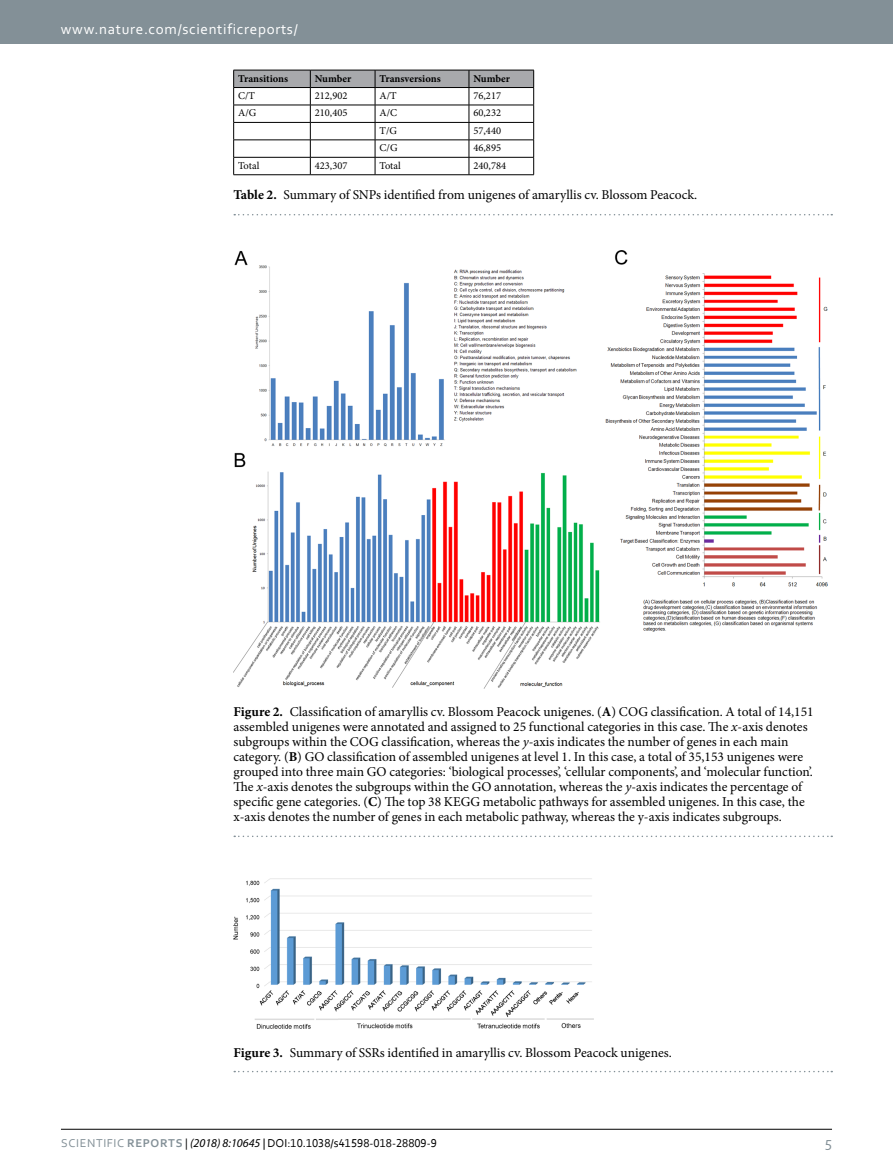
<style>
.page{position:relative;width:893px;height:1174px;background:#fff}
.page>*{position:absolute;margin:0;border:0;box-sizing:border-box;transform-origin:0 0}
.t1{font:15px "Corbel 2";letter-spacing:.045em;color:#fff}
.t2{font:15px "Corbel 2";color:#839097}
.t3{font:13.5px/15px "Minion Pro";color:#000}
.t4{font:12px "Corbel";color:#000}
.t5{font:10.5px "Minion Pro";color:#000}
.t6{font:700 10.5px "Minion Pro";letter-spacing:-.005em;color:#000}
.s1{font-weight:700}
.s2{font-style:italic}
.s3{font-family:"Corbel 2";color:#839097}
.s4{font-family:"Corbel Bold 2";color:#839097}
.s5{font-family:"Corbel 2"}
.s6{font-family:"Myriad Pro";font-style:italic}
</style>
<div class="page">
<div style="left:0;top:0;width:893px;height:43px;background:#839097"></div>
<hr style="left:61px;top:1129px;width:771px;height:1px;background:#000">
<img style="left:233px;top:250px;width:594px;height:438px">
<svg style="left:234px;top:835px;width:598px;height:2px"></svg>
<svg style="left:234px;top:214px;width:598px;height:1px"></svg>
<hr style="left:233px;top:174px;width:77px;height:1px;background:#000">
<hr style="left:310px;top:174px;width:65px;height:1px;background:#000">
<hr style="left:375px;top:174px;width:94px;height:1px;background:#000">
<svg style="left:233px;top:70px;width:301px;height:104px"></svg>
<hr style="left:469px;top:174px;width:65px;height:1px;background:#000">
<img style="left:233px;top:878px;width:360px;height:150px">
<svg style="left:234px;top:1070px;width:598px;height:2px"></svg>
<p class="t1" style="left:61px;top:19px;width:238px">www.nature.com/scientificreports/</p>
<p class="t6" style="left:238px;top:71px;width:52px">Transitions</p>
<p class="t6" style="left:315px;top:71px;width:38px">Number</p>
<p class="t6" style="left:380px;top:71px;width:63px">Transversions</p>
<p class="t6" style="left:473px;top:71px;width:38px">Number</p>
<p class="t5" style="left:238px;top:89px;width:18px">C/T</p>
<p class="t5" style="left:315px;top:89px;width:34px">212,902</p>
<p class="t5" style="left:380px;top:89px;width:19px">A/T</p>
<p class="t5" style="left:473px;top:89px;width:29px">76,217</p>
<p class="t5" style="left:238px;top:106px;width:20px">A/G</p>
<p class="t5" style="left:315px;top:106px;width:34px">210,405</p>
<p class="t5" style="left:380px;top:106px;width:19px">A/C</p>
<p class="t5" style="left:473px;top:106px;width:29px">60,232</p>
<p class="t5" style="left:380px;top:123px;width:19px">T/G</p>
<p class="t5" style="left:473px;top:123px;width:29px">57,440</p>
<p class="t5" style="left:380px;top:141px;width:19px">C/G</p>
<p class="t5" style="left:473px;top:141px;width:29px">46,895</p>
<p class="t5" style="left:238px;top:158px;width:23px">Total</p>
<p class="t5" style="left:315px;top:158px;width:34px">423,307</p>
<p class="t5" style="left:380px;top:158px;width:23px">Total</p>
<p class="t5" style="left:473px;top:158px;width:34px">240,784</p>
<p class="t3" style="left:233px;top:187px;width:465px"><span class="s1">Table 2.</span> Summary of SNPs identified from unigenes of amaryllis cv. Blossom Peacock.</p>
<p class="t3" style="left:233px;top:704px;width:582px"><span class="s1">Figure 2.</span> Classification of amaryllis cv. Blossom Peacock unigenes. (<span class="s1">A</span>) COG classification. A total of 14,151 assembled unigenes were annotated and assigned to 25 functional categories in this case. The <span class="s2">x</span>-axis denotes subgroups within the COG classification, whereas the <span class="s2">y</span>-axis indicates the number of genes in each main category. (<span class="s1">B</span>) GO classification of assembled unigenes at level 1. In this case, a total of 35,153 unigenes were grouped into three main GO categories: ‘biological processes’, ‘cellular components’, and ‘molecular function’.<br>The <span class="s2">x</span>-axis denotes the subgroups within the GO annotation, whereas the <span class="s2">y</span>-axis indicates the percentage of specific gene categories. (<span class="s1">C</span>) The top 38 KEGG metabolic pathways for assembled unigenes. In this case, the x-axis denotes the number of genes in each metabolic pathway, whereas the y-axis indicates subgroups.</p>
<p class="t3" style="left:233px;top:1044px;width:440px"><span class="s1">Figure 3.</span> Summary of SSRs identified in amaryllis cv. Blossom Peacock unigenes.</p>
<p class="t4" style="left:61px;top:1135px;width:377px"><span class="s3">SCIEnTIFIC</span> <span class="s4">REPORTS</span> <span class="s5">|</span> <span class="s6">(2018) 8:10645</span> | DOI:10.1038/s41598-018-28809-9</p>
<p class="t2" style="left:825px;top:1132px;width:9px">5</p>
</div>
